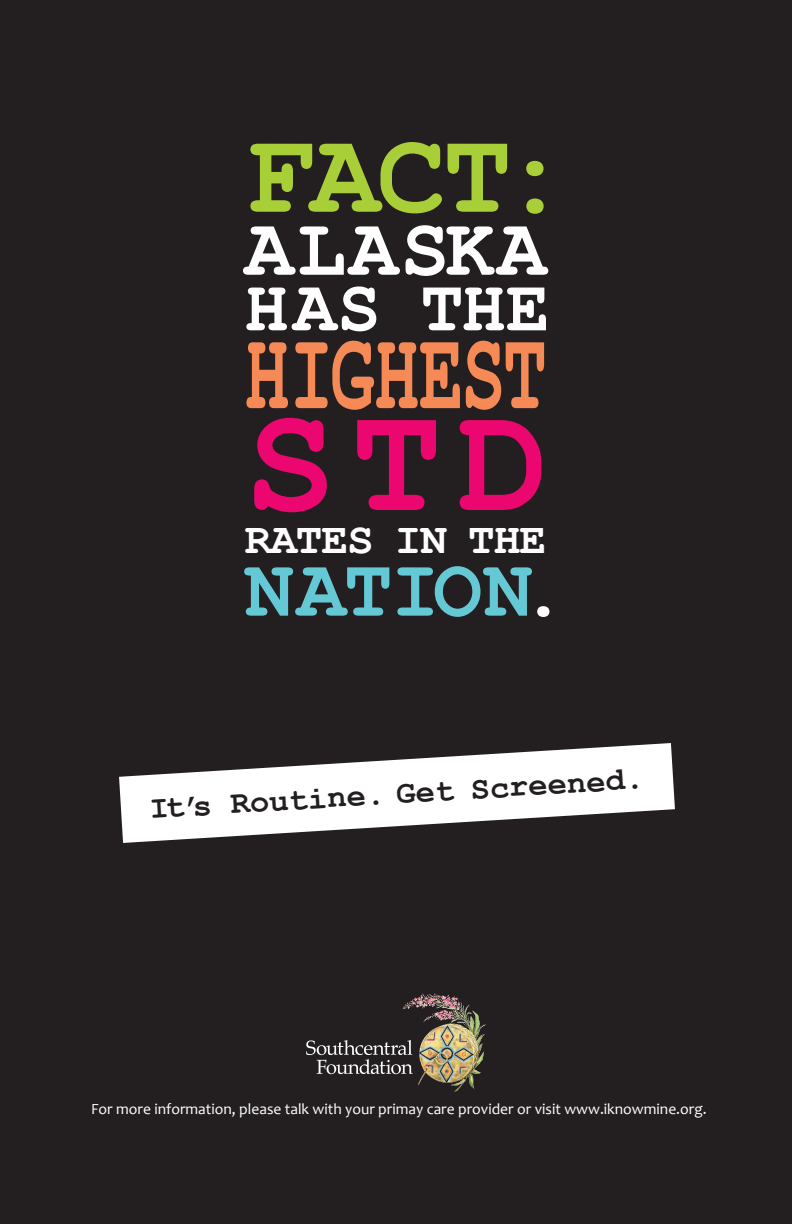
<style>
.page{position:relative;width:792px;height:1224px;background:#fff}
.page>*{position:absolute;margin:0;border:0;box-sizing:border-box;transform-origin:0 0}
.t1{font:700 151.9px "Courier New";color:#ec066f}
.t2{font:700 114.9px "Courier New";color:#a9cf38}
.t3{font:700 111.2px "Courier New";letter-spacing:-.015em;color:#f68a56;scale:.67 1}
.t4{font:700 81.5px "Courier New";letter-spacing:-.025em;color:#64c9d5}
.t5{font:700 81.5px "Courier New";letter-spacing:.04em;color:#fff}
.t6{font:700 72.3px "Courier New";letter-spacing:.01em;color:#fff}
.t7{font:700 44.5px "Courier New";letter-spacing:-.025em;color:#fff}
.t8{font:700 32.3px "Courier New";color:#231f20}
.t9{font:15.5px "Candara";color:#fff}
.s1{color:#fff}
</style>
<div class="page">
<div style="left:0;top:1px;width:792px;height:1223px;background:#231f20"></div>
<svg style="left:119px;top:743px;width:556px;height:100px;fill:#fff"></svg>
<svg style="left:306px;top:1040px;width:107px;height:34px"></svg>
<img style="left:418px;top:993px;width:17px;height:12px">
<p class="t2" style="left:245px;top:105px;width:326px">FACT:</p>
<p class="t5" style="left:245px;top:199px;width:303px">ALASKA</p>
<p class="t6" style="left:245px;top:263px;width:306px">HAS THE</p>
<p class="t3" style="left:245px;top:305px;width:453px">HIGHEST</p>
<p class="t1" style="left:245px;top:369px;width:305px">STD</p>
<p class="t7" style="left:245px;top:511px;width:303px">RATES IN THE</p>
<p class="t4" style="left:245px;top:540px;width:324px">NATION<span class="s1">.</span></p>
<p class="t8" style="left:148px;top:790px;width:497px;rotate:-4deg">It’s Routine. Get Screened.</p>
<p class="t9" style="left:91px;top:1099px;width:617px">For more information, please talk with your primay care provider or visit www.iknowmine.org.</p>
</div>
